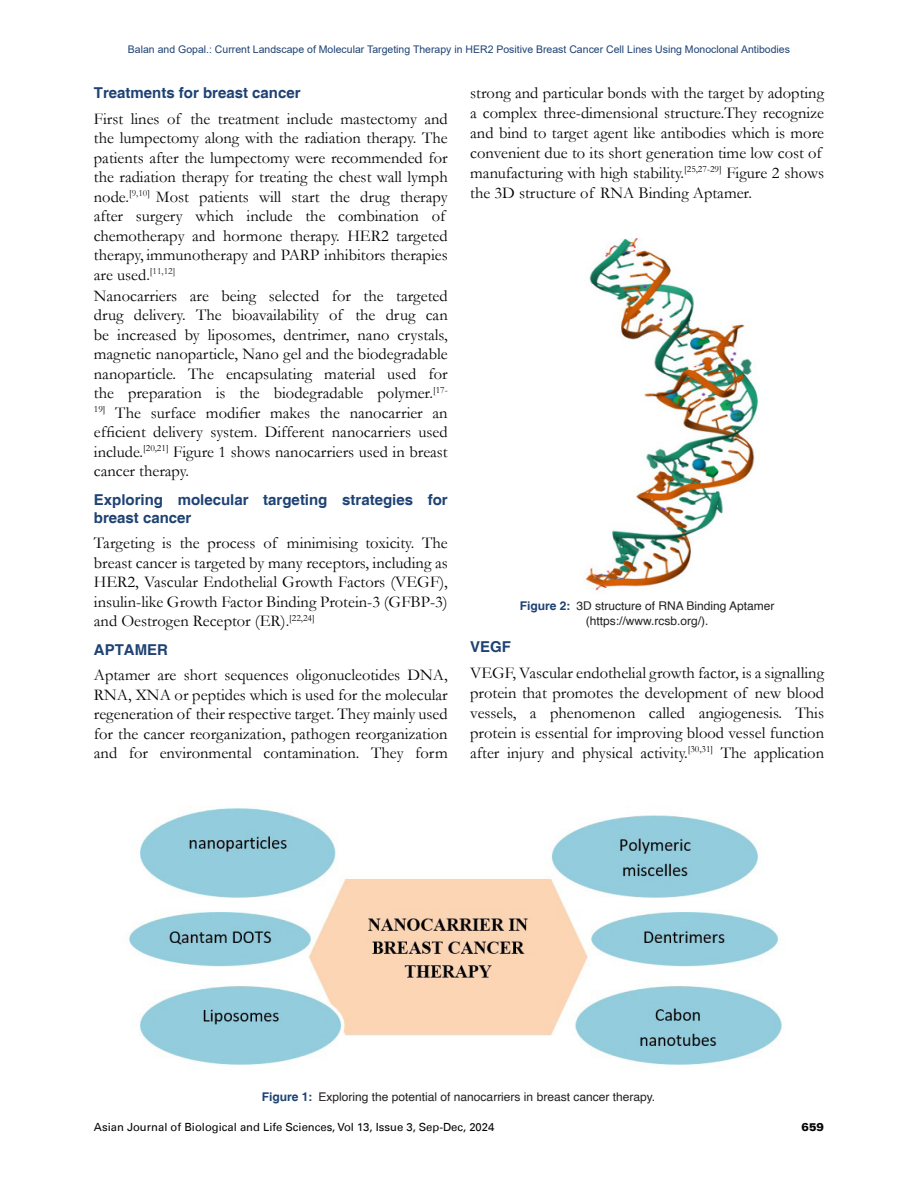
<style>
.page{position:relative;width:918px;height:1188px;background:#fff}
.page>*{position:absolute;margin:0;border:0;box-sizing:border-box;transform-origin:0 0}
.Body_Text{font:16.5px/19.5px "Garamond";color:#050406;text-align:justify}
.t1{font:700 15px/18px "Helvetica";color:#1e4273}
.Fig_caption{font:12px/15.5px "Helvetica";color:#231f20;text-align:center}
.t2{font:11.25px "Univers LT";color:#050406}
.t3{font:900 11.25px "Univers LT";color:#050406}
.t4{font:10.5px "Arial";color:#1e4273}
.s1{font-weight:700;color:#1e4273}
</style>
<div class="page">
<img style="left:585px;top:238px;width:174px;height:353px">
<img style="left:129px;top:808px;width:653px;height:257px">
<p class="t4" style="left:128px;top:42px;width:664px">Balan and Gopal.: Current Landscape of Molecular Targeting Therapy in HER2 Positive Breast Cancer Cell Lines Using Monoclonal Antibodies</p>
<h2 class="t1" style="left:94px;top:85px;width:208px">Treatments for breast cancer</h2>
<p class="Body_Text" style="left:94px;top:108px;width:355px;text-align:left">First lines of the treatment include mastectomy and the lumpectomy along with the radiation therapy. The patients after the lumpectomy were recommended for the radiation therapy for treating the chest wall lymph node.<sup>[</sup><sup>9,10</sup><sup>]</sup> Most patients will start the drug therapy after surgery which include the combination of chemotherapy and hormone therapy. HER2 targeted therapy, immunotherapy and PARP inhibitors therapies are used.<sup>[</sup><sup>11,12]</sup></p>
<p class="Body_Text" style="left:94px;top:285px;width:355px">Nanocarriers are being selected for the targeted drug delivery. The bioavailability of the drug can be increased by liposomes, dentrimer, nano crystals, magnetic nanoparticle, Nano gel and the biodegradable nanoparticle. The encapsulating material used for the preparation is the biodegradable polymer.<sup>[17- 19]</sup> The surface modifier makes the nanocarrier an efficient delivery system. Different nanocarriers used include.<sup>[20,21]</sup> Figure 1 shows nanocarriers used in breast cancer therapy.</p>
<h2 class="t1" style="left:94px;top:491px;width:355px">Exploring molecular targeting strategies for breast cancer</h2>
<p class="Body_Text" style="left:94px;top:533px;width:355px">Targeting is the process of minimising toxicity. The breast cancer is targeted by many receptors, including as HER2, Vascular Endothelial Growth Factors (VEGF), insulin-like Growth Factor Binding Protein-3 (GFBP-3) and Oestrogen Receptor (ER).<sup>[22,24]</sup></p>
<h2 class="t1" style="left:94px;top:641px;width:76px">APTAMER</h2>
<p class="Body_Text" style="left:94px;top:665px;width:355px">Aptamer are short sequences oligonucleotides DNA, RNA, XNA or peptides which is used for the molecular regeneration of their respective target. They mainly used for the cancer reorganization, pathogen reorganization and for environmental contamination. They form</p>
<p class="Body_Text" style="left:470px;top:83px;width:355px;line-height:20px;text-align:left">strong and particular bonds with the target by adopting a complex three-dimensional structure.They recognize and bind to target agent like antibodies which is more convenient due to its short generation time low cost of manufacturing with high stability.<sup>[25,27-29]</sup> Figure 2 shows the 3D structure of RNA Binding Aptamer.</p>
<p class="Fig_caption" style="left:520px;top:598px;width:256px"><span class="s1">Figure 2:</span> 3D structure of RNA Binding Aptamer (https://www.rcsb.org/).</p>
<h2 class="t1" style="left:470px;top:639px;width:42px">VEGF</h2>
<p class="Body_Text" style="left:470px;top:663px;width:355px;line-height:20px">VEGF, Vascular endothelial growth factor, is a signalling protein that promotes the development of new blood vessels, a phenomenon called angiogenesis. This protein is essential for improving blood vessel function after injury and physical activity.<sup>[30,31]</sup> The application</p>
<p class="Fig_caption" style="left:262px;top:1089px;width:395px"><span class="s1">Figure 1:</span> Exploring the potential of nanocarriers in breast cancer therapy.</p>
<p class="t2" style="left:94px;top:1120px;width:402px">Asian Journal of Biological and Life Sciences, Vol 13, Issue 3, Sep-Dec, 2024</p>
<p class="t3" style="left:802px;top:1120px;width:24px">659</p>
</div>
